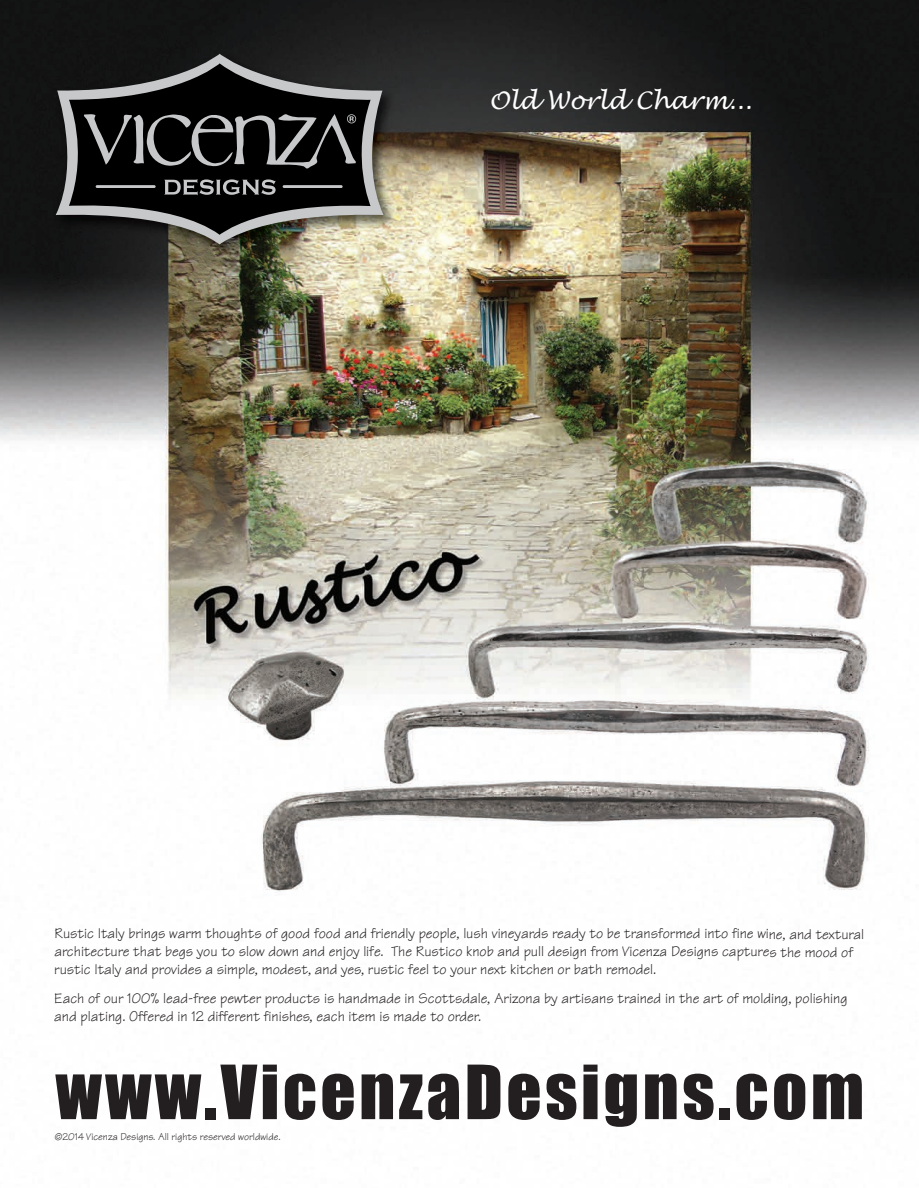
<style>
.page{position:relative;width:919px;height:1188px;background:#fff}
.page>*{position:absolute;margin:0;border:0;box-sizing:border-box;transform-origin:0 0}
.t1{font:69px "Impact";letter-spacing:.05em;color:#231f20}
.t2{font:italic 24px "Lucida Handwriting";color:#fff}
.t3{font:15px/18px "Tekton";color:#231f20}
.t4{font:10.5px "Tekton";color:#231f20}
</style>
<div class="page">
<img style="left:0;top:0;width:918px;height:893px">
<img style="left:31px;top:30px;width:398px;height:263px">
<svg style="left:56px;top:54px;width:327px;height:190px;background:#3a3a38"></svg>
<svg style="left:164px;top:179px;width:111px;height:16px;background:#585859"></svg>
<hr style="left:282px;top:185px;width:60px;height:3px;background:#c7c8ca">
<hr style="left:96px;top:185px;width:59px;height:3px;background:#c7c8ca">
<svg style="left:84px;top:113px;width:272px;height:56px;background:#323233"></svg>
<h2 class="t2" style="left:488px;top:86px;width:264px">Old World Charm...</h2>
<p class="t3" style="left:54px;top:926px;width:811px">Rustic Italy brings warm thoughts of good food and friendly people, lush vineyards ready to be transformed into fine wine, and textural architecture that begs you to slow down and enjoy life. The Rustico knob and pull design from Vicenza Designs captures the mood of rustic Italy and provides a simple, modest, and yes, rustic feel to your next kitchen or bath remodel.</p>
<p class="t3" style="left:54px;top:991px;width:794px">Each of our 100% lead-free pewter products is handmade in Scottsdale, Arizona by artisans trained in the art of molding, polishing and plating. Offered in 12 different finishes, each item is made to order.</p>
<h1 class="t1" style="left:55px;top:1055px;width:809px">www.VicenzaDesigns.com</h1>
<p class="t4" style="left:54px;top:1133px;width:227px">©2014 Vicenza Designs. All rights reserved worldwide.</p>
</div>
